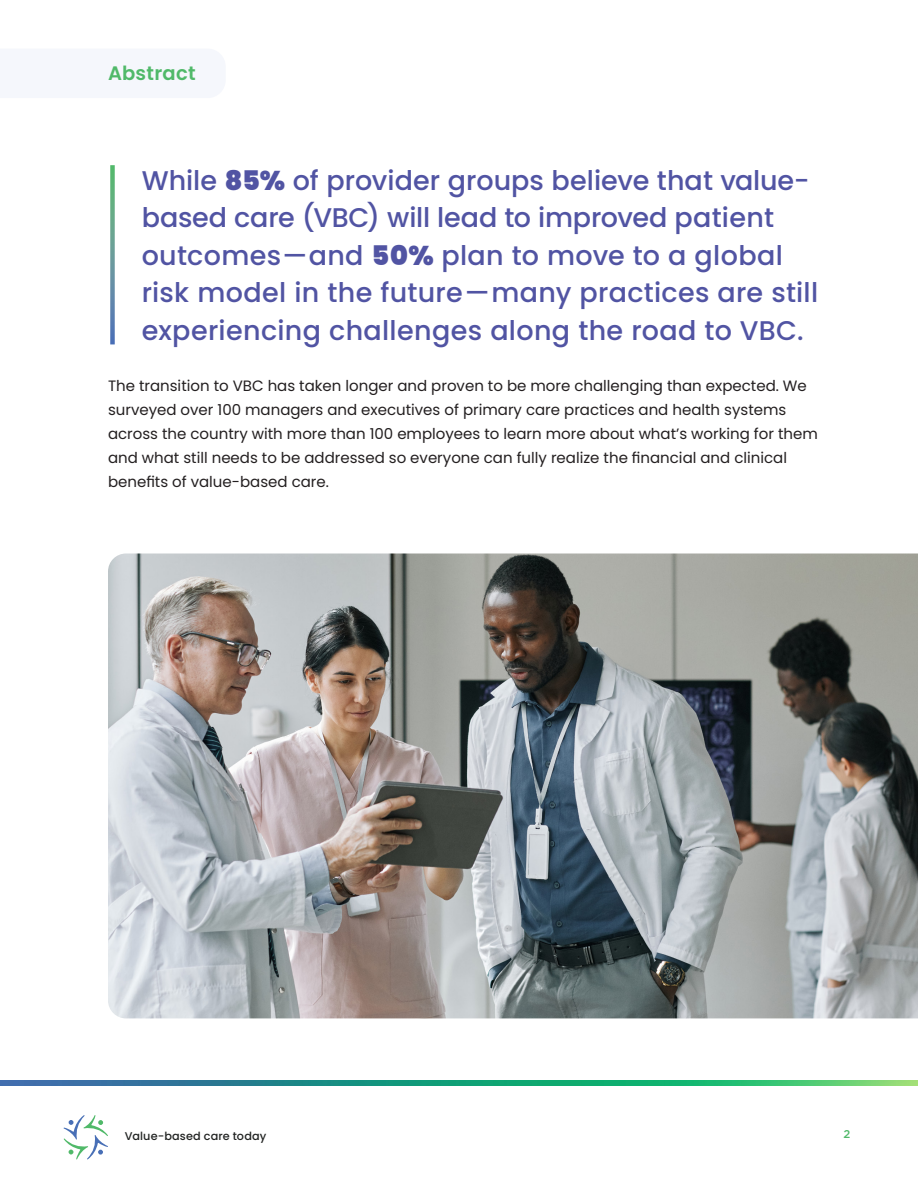
<style>
.page{position:relative;width:918px;height:1188px;background:#fff}
.page>*{position:absolute;margin:0;border:0;box-sizing:border-box;transform-origin:0 0}
.t1{font:500 27px/37.5px "Poppins";letter-spacing:.01em;color:#5154a3}
.t2{font:600 19.5px "Poppins";letter-spacing:.015em;color:#50b969}
.t3{font:15px/24px "Poppins";color:#231f20}
.t4{font:500 11.25px "Poppins";letter-spacing:.015em;color:#212322}
.t5{font:500 11.25px "Gotham";color:#50b969}
.s1{font-weight:900}
</style>
<div class="page">
<svg style="left:63px;top:1115px;width:45px;height:45px"></svg>
<img style="left:0;top:1080px;width:918px;height:6px">
<svg style="left:110px;top:165px;width:5px;height:179px"></svg>
<img style="left:108px;top:554px;width:810px;height:464px">
<p class="t2" style="left:108px;top:62px;width:89px">Abstract</p>
<p class="t1" style="left:142px;top:162px;width:678px">While <span class="s1">85%</span> of provider groups believe that value&shy;based care (VBC) will lead to improved patient outcomes—and <span class="s1">50%</span> plan to move to a global risk model in the future—many practices are still experiencing challenges along the road to VBC.</p>
<p class="t3" style="left:108px;top:373px;width:711px">The transition to VBC has taken longer and proven to be more challenging than expected. We surveyed over 100 managers and executives of primary care practices and health systems across the country with more than 100 employees to learn more about what’s working for them and what still needs to be addressed so everyone can fully realize the financial and clinical benefits of value-based care.</p>
<p class="t4" style="left:125px;top:1130px;width:143px">Value-based care today</p>
<p class="t5" style="left:844px;top:1126px;width:8px">2</p>
</div>
